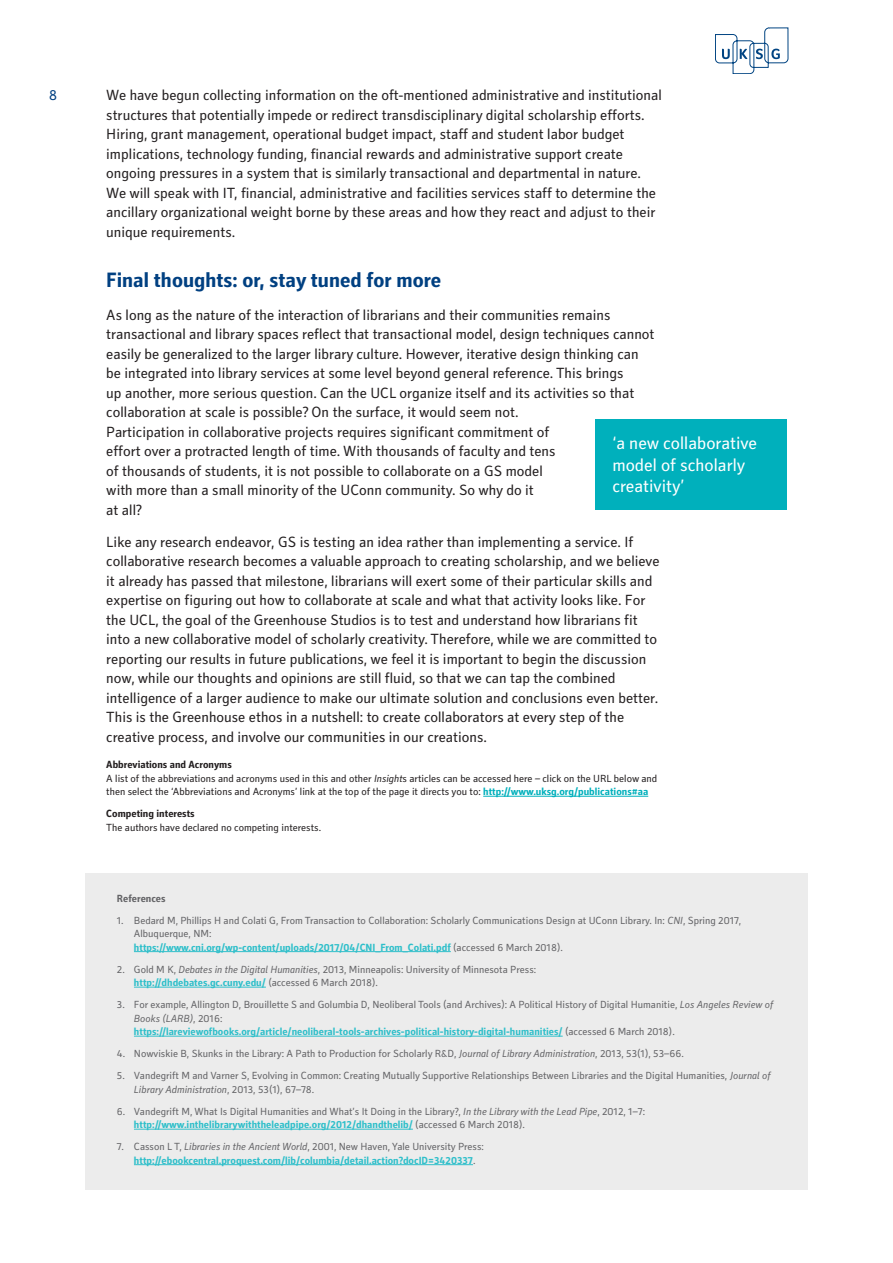
<style>
.page{position:relative;width:893px;height:1263px;background:#fff}
.page>*{position:absolute;margin:0;border:0;box-sizing:border-box;transform-origin:0 0}
.A-Style_Heading{font:700 21px "Secca Std";color:#014081}
.Stand_out_quote{font:18px/21.6px "Secca Std";color:#fff}
.Body{font:15px/19.5px "Secca Std";color:#231f20}
.t1{font:15px "Secca Std";color:#014081}
.Reference_List{font:10.5px/13.5px "Secca Std";color:#636366}
.Reference_List-2{font:10.5px/13.5px "Secca Std";color:#231f20}
.Reference_List-3{font:700 10.5px/13.5px "Secca Std";color:#2fbfca}
.Reference_List-4{font:700 10.5px "Secca Std";color:#231f20}
.Reference_List-5{font:700 10.5px "Secca Std";color:#636366}
.s1{font-style:italic}
.s2{font-weight:700;color:#00b0bc}
.s3{font-weight:700;color:#2fbfca}
.s4{font-weight:400;color:#636366}
.s5{font-weight:400;font-style:italic;color:#636366}
</style>
<div class="page">
<svg style="left:715px;top:28px;width:73px;height:46px"></svg>
<hr style="left:483px;top:796px;width:165px;height:1px;background:#00b0bc">
<div style="left:595px;top:419px;width:192px;height:90px;background:#00b0bc"></div>
<div style="left:85px;top:873px;width:723px;height:316px;background:#ececec"></div>
<hr style="left:134px;top:951px;width:317px;height:1px;background:#2fbfca">
<hr style="left:134px;top:987px;width:132px;height:1px;background:#2fbfca">
<hr style="left:134px;top:1036px;width:429px;height:1px;background:#2fbfca">
<hr style="left:134px;top:1129px;width:279px;height:1px;background:#2fbfca">
<hr style="left:134px;top:1164px;width:339px;height:1px;background:#2fbfca">
<p class="t1" style="left:49px;top:87px;width:10px">8</p>
<p class="Body" style="left:106px;top:86px;width:557px">We have begun collecting information on the oft-mentioned administrative and institutional structures that potentially impede or redirect transdisciplinary digital scholarship efforts.<br>Hiring, grant management, operational budget impact, staff and student labor budget implications, technology funding, financial rewards and administrative support create ongoing pressures in a system that is similarly transactional and departmental in nature.<br>We will speak with IT, financial, administrative and facilities services staff to determine the ancillary organizational weight borne by these areas and how they react and adjust to their unique requirements.</p>
<p class="A-Style_Heading" style="left:106px;top:268px;width:336px">Final thoughts: or, stay tuned for more</p>
<p class="Body" style="left:106px;top:305px;width:550px">As long as the nature of the interaction of librarians and their communities remains transactional and library spaces reflect that transactional model, design techniques cannot easily be generalized to the larger library culture. However, iterative design thinking can be integrated into library services at some level beyond general reference. This brings<br>up another, more serious question. Can the UCL organize itself and its activities so that collaboration at scale is possible? On the surface, it would seem not.<br>Participation in collaborative projects requires significant commitment of<br>effort over a protracted length of time. With thousands of faculty and tens<br>of thousands of students, it is not possible to collaborate on a GS model<br>with more than a small minority of the UConn community. So why do it<br>at all?</p>
<p class="Body" style="left:106px;top:533px;width:555px">Like any research endeavor, GS is testing an idea rather than implementing a service. If collaborative research becomes a valuable approach to creating scholarship, and we believe it already has passed that milestone, librarians will exert some of their particular skills and expertise on figuring out how to collaborate at scale and what that activity looks like. For the UCL, the goal of the Greenhouse Studios is to test and understand how librarians fit into a new collaborative model of scholarly creativity. Therefore, while we are committed to reporting our results in future publications, we feel it is important to begin the discussion now, while our thoughts and opinions are still fluid, so that we can tap the combined intelligence of a larger audience to make our ultimate solution and conclusions even better.<br>This is the Greenhouse ethos in a nutshell: to create collaborators at every step of the creative process, and involve our communities in our creations.</p>
<p class="Reference_List-4" style="left:106px;top:759px;width:127px">Abbreviations and Acronyms</p>
<p class="Reference_List-2" style="left:106px;top:772px;width:552px">A list of the abbreviations and acronyms used in this and other <span class="s1">Insight</span>s articles can be accessed here – click on the URL below and then select the ‘Abbreviations and Acronyms’ link at the top of the page it directs you to: <span class="s2">http://www.uksg.org/publications#aa</span></p>
<p class="Reference_List-4" style="left:106px;top:808px;width:90px">Competing interests</p>
<p class="Reference_List-2" style="left:106px;top:821px;width:216px">The authors have declared no competing interests.</p>
<p class="Stand_out_quote" style="left:612px;top:433px;width:146px">‘a new collaborative model of scholarly creativity’</p>
<p class="Reference_List-5" style="left:117px;top:892px;width:50px">References</p>
<p class="Reference_List" style="left:134px;top:914px;width:609px;text-indent:-17px">1. Bedard M, Phillips H and Colati G, From Transaction to Collaboration: Scholarly Communications Design at UConn Library. In: <span class="s1">CNI</span>, Spring 2017,<br>Albuquerque, NM:<br><span class="s3">https://www.cni.org/wp-content/uploads/2017/04/CNI_From_Colati.pdf</span> (accessed 6 March 2018).</p>
<p class="Reference_List" style="left:134px;top:963px;width:404px;text-indent:-17px">2. Gold M K, <span class="s1">Debates in the Digital Humanities</span>, 2013, Minneapolis: University of Minnesota Press: <span class="s3">http://dhdebates.gc.cuny.edu/</span> (accessed 6 March 2018).</p>
<p class="Reference_List" style="left:134px;top:998px;width:641px;text-indent:-17px">3. For example, Allington D, Brouillette S and Golumbia D, Neoliberal Tools (and Archives): A Political History of Digital Humanitie, <span class="s1">Los Angeles Review of<br>Books (LARB)</span>, 2016:<br><span class="s3">https://lareviewofbooks.org/article/neoliberal-tools-archives-political-history-digital-humanities/</span> (accessed 6 March 2018).</p>
<p class="Reference_List" style="left:117px;top:1047px;width:568px">4. Nowviskie B, Skunks in the Library: A Path to Production for Scholarly R&amp;D, <span class="s1">Journal of Library Administration</span>, 2013, 53(1), 53–66.</p>
<p class="Reference_List" style="left:134px;top:1069px;width:638px;text-indent:-17px">5. Vandegrift M and Varner S, Evolving in Common: Creating Mutually Supportive Relationships Between Libraries and the Digital Humanities, <span class="s1">Journal of<br>Library Administration</span>, 2013, 53(1), 67–78.</p>
<p class="Reference_List" style="left:134px;top:1105px;width:513px;text-indent:-17px">6. Vandegrift M, What Is Digital Humanities and What’s It Doing in the Library?, <span class="s1">In the Library with the Lead Pipe</span>, 2012, 1–7: <span class="s3">http://www.inthelibrarywiththeleadpipe.org/2012/dhandthelib/</span> (accessed 6 March 2018).</p>
<p class="Reference_List-3" style="left:134px;top:1140px;width:351px;text-indent:-17px"><span class="s4">7. Casson L T,</span> <span class="s5">Libraries in the Ancient World</span><span class="s4">, 2001, New Haven, Yale University Press: </span>http://ebookcentral.proquest.com/lib/columbia/detail.action?docID=3420337<span class="s4">.</span></p>
</div>
